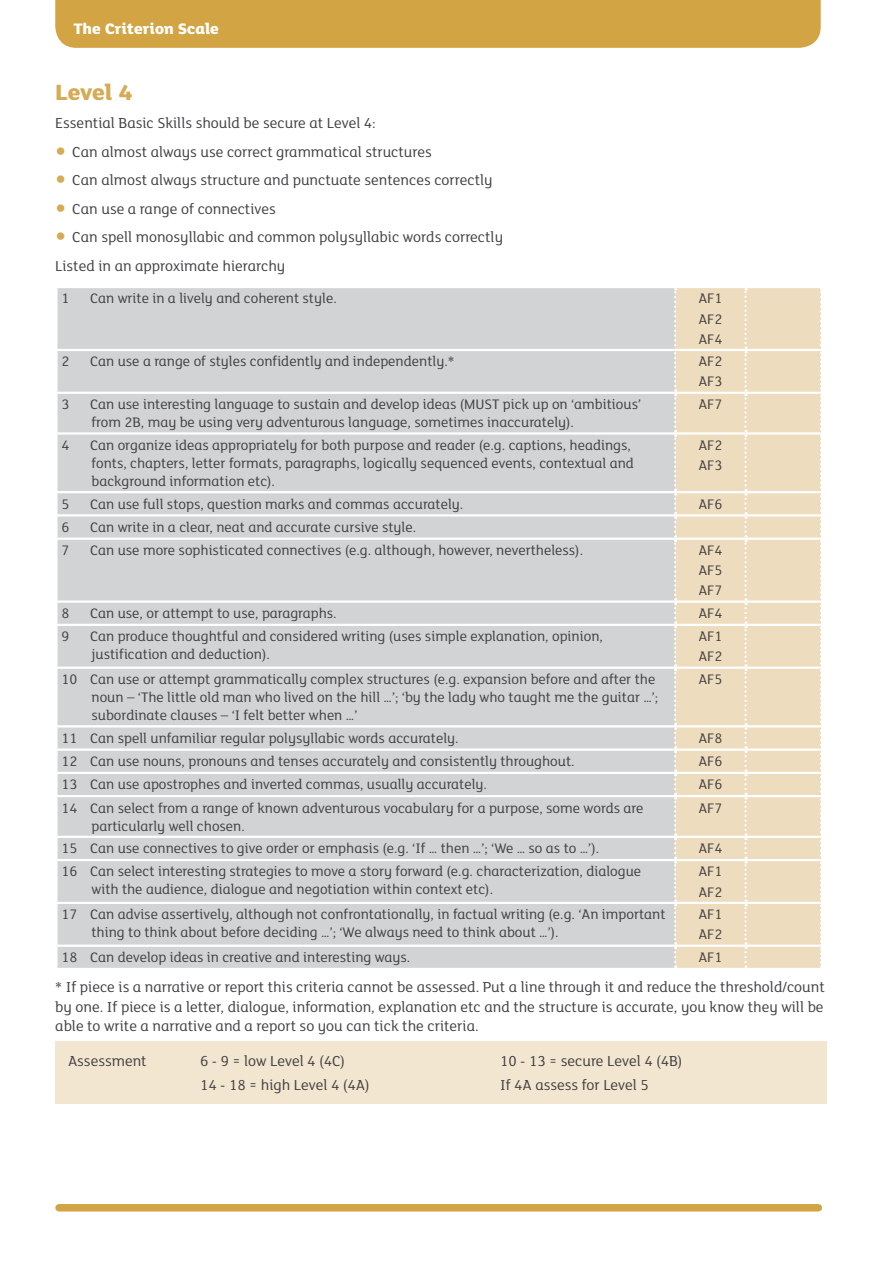
<style>
.page{position:relative;width:893px;height:1263px;background:#fff}
.page>*{position:absolute;margin:0;border:0;box-sizing:border-box;transform-origin:0 0}
.t1{font:800 24px "FS Lola Primary";letter-spacing:-.015em;color:#d5ab55}
.t2{font:800 16.5px "FS Lola Primary";color:#fff}
.t3{font:15.75px/19.5px "FS Lola Primary";color:#414042}
.t4{font:15px/20.1px "FS Lola Primary";color:#414042}
.s1{font-weight:800;font-size:28.5px;color:#d5ab55}
</style>
<div class="page">
<div style="left:58px;top:288px;width:616px;height:680px;background:#d1d3d4"></div>
<div style="left:676px;top:288px;width:144px;height:680px;background:#eddcbd"></div>
<hr style="left:55px;top:349px;width:619px;height:2px;background:#fff">
<hr style="left:676px;top:349px;width:69px;height:2px;background:#fff">
<hr style="left:745px;top:349px;width:75px;height:2px;background:#fff">
<svg style="left:674px;top:288px;width:2px;height:680px"></svg>
<svg style="left:820px;top:288px;width:1px;height:680px"></svg>
<hr style="left:55px;top:392px;width:620px;height:2px;background:#fff">
<hr style="left:675px;top:392px;width:70px;height:2px;background:#fff">
<hr style="left:745px;top:392px;width:75px;height:2px;background:#fff">
<hr style="left:55px;top:432px;width:620px;height:3px;background:#fff">
<hr style="left:675px;top:432px;width:70px;height:3px;background:#fff">
<hr style="left:745px;top:432px;width:75px;height:3px;background:#fff">
<hr style="left:55px;top:491px;width:620px;height:2px;background:#fff">
<hr style="left:675px;top:491px;width:70px;height:2px;background:#fff">
<hr style="left:745px;top:491px;width:75px;height:2px;background:#fff">
<hr style="left:55px;top:514px;width:620px;height:2px;background:#fff">
<hr style="left:675px;top:514px;width:70px;height:2px;background:#fff">
<hr style="left:745px;top:514px;width:75px;height:2px;background:#fff">
<hr style="left:55px;top:537px;width:620px;height:3px;background:#fff">
<hr style="left:675px;top:537px;width:70px;height:3px;background:#fff">
<hr style="left:745px;top:537px;width:75px;height:3px;background:#fff">
<hr style="left:55px;top:600px;width:620px;height:3px;background:#fff">
<hr style="left:675px;top:600px;width:70px;height:3px;background:#fff">
<hr style="left:745px;top:600px;width:75px;height:3px;background:#fff">
<hr style="left:55px;top:624px;width:620px;height:2px;background:#fff">
<hr style="left:675px;top:624px;width:70px;height:2px;background:#fff">
<hr style="left:745px;top:624px;width:75px;height:2px;background:#fff">
<hr style="left:55px;top:666px;width:620px;height:3px;background:#fff">
<hr style="left:675px;top:666px;width:70px;height:3px;background:#fff">
<hr style="left:745px;top:666px;width:75px;height:3px;background:#fff">
<hr style="left:55px;top:725px;width:620px;height:2px;background:#fff">
<hr style="left:675px;top:725px;width:70px;height:2px;background:#fff">
<hr style="left:745px;top:725px;width:75px;height:2px;background:#fff">
<hr style="left:55px;top:748px;width:620px;height:3px;background:#fff">
<hr style="left:675px;top:748px;width:70px;height:3px;background:#fff">
<hr style="left:745px;top:748px;width:75px;height:3px;background:#fff">
<hr style="left:55px;top:772px;width:620px;height:2px;background:#fff">
<hr style="left:675px;top:772px;width:70px;height:2px;background:#fff">
<hr style="left:745px;top:772px;width:75px;height:2px;background:#fff">
<hr style="left:55px;top:795px;width:620px;height:2px;background:#fff">
<hr style="left:675px;top:795px;width:70px;height:2px;background:#fff">
<hr style="left:745px;top:795px;width:75px;height:2px;background:#fff">
<hr style="left:55px;top:836px;width:620px;height:2px;background:#fff">
<hr style="left:675px;top:836px;width:70px;height:2px;background:#fff">
<hr style="left:745px;top:836px;width:75px;height:2px;background:#fff">
<hr style="left:55px;top:859px;width:620px;height:2px;background:#fff">
<hr style="left:675px;top:859px;width:70px;height:2px;background:#fff">
<hr style="left:745px;top:859px;width:75px;height:2px;background:#fff">
<hr style="left:55px;top:902px;width:620px;height:2px;background:#fff">
<hr style="left:675px;top:902px;width:70px;height:2px;background:#fff">
<hr style="left:745px;top:902px;width:75px;height:2px;background:#fff">
<hr style="left:55px;top:944px;width:620px;height:3px;background:#fff">
<hr style="left:675px;top:944px;width:70px;height:3px;background:#fff">
<hr style="left:745px;top:944px;width:75px;height:3px;background:#fff">
<svg style="left:744px;top:288px;width:3px;height:680px"></svg>
<div style="left:55px;top:1041px;width:772px;height:62px;background:#f2e6d0"></div>
<div style="left:59px;top:1204px;width:759px;height:7px;background:#d2a443"></div>
<div style="left:55px;top:0;width:766px;height:48px;background:#d2a443"></div>
<p class="t2" style="left:73px;top:17px;width:147px">The Criterion Scale</p>
<h1 class="t1" style="left:55px;top:75px;width:79px">Level 4</h1>
<p class="t3" style="left:55px;top:113px;width:322px">Essential Basic Skills should be secure at Level 4:</p>
<p class="t3" style="left:55px;top:141px;width:378px"><span class="s1">•</span> Can almost always use correct grammatical structures</p>
<p class="t3" style="left:55px;top:170px;width:439px"><span class="s1">•</span> Can almost always structure and punctuate sentences correctly</p>
<p class="t3" style="left:55px;top:198px;width:222px"><span class="s1">•</span> Can use a range of connectives</p>
<p class="t3" style="left:55px;top:222px;width:449px;line-height:28.5px"><span class="s1">•</span> Can spell monosyllabic and common polysyllabic words correctly<br>Listed in an approximate hierarchy</p>
<p class="t4" style="left:62px;top:288px;width:9px">1</p>
<p class="t4" style="left:90px;top:288px;width:248px">Can write in a lively and coherent style.</p>
<p class="t4" style="left:698px;top:288px;width:25px;text-align:justify">AF1<br>AF2<br>AF4</p>
<p class="t4" style="left:62px;top:351px;width:9px">2</p>
<p class="t4" style="left:90px;top:351px;width:366px">Can use a range of styles confidently and independently.*</p>
<p class="t4" style="left:698px;top:351px;width:25px">AF2<br>AF3</p>
<p class="t4" style="left:62px;top:394px;width:9px">3</p>
<p class="t4" style="left:90px;top:395px;width:553px;line-height:18px">Can use interesting language to sustain and develop ideas (MUST pick up on ‘ambitious’ from 2B, may be using very adventurous language, sometimes inaccurately).</p>
<p class="t4" style="left:698px;top:394px;width:25px">AF7</p>
<p class="t4" style="left:62px;top:434px;width:9px">4</p>
<p class="t4" style="left:90px;top:435px;width:545px;line-height:18px">Can organize ideas appropriately for both purpose and reader (e.g. captions, headings, fonts, chapters, letter formats, paragraphs, logically sequenced events, contextual and background information etc).</p>
<p class="t4" style="left:698px;top:434px;width:25px">AF2<br>AF3</p>
<p class="t4" style="left:62px;top:493px;width:9px">5</p>
<p class="t4" style="left:90px;top:493px;width:375px">Can use full stops, question marks and commas accurately.</p>
<p class="t4" style="left:698px;top:493px;width:25px">AF6</p>
<p class="t4" style="left:62px;top:516px;width:9px">6</p>
<p class="t4" style="left:90px;top:516px;width:328px">Can write in a clear, neat and accurate cursive style.</p>
<p class="t4" style="left:62px;top:539px;width:9px">7</p>
<p class="t4" style="left:90px;top:539px;width:495px">Can use more sophisticated connectives (e.g. although, however, nevertheless).</p>
<p class="t4" style="left:698px;top:539px;width:25px;text-align:justify">AF4<br>AF5<br>AF7</p>
<p class="t4" style="left:62px;top:602px;width:9px">8</p>
<p class="t4" style="left:90px;top:602px;width:248px">Can use, or attempt to use, paragraphs.</p>
<p class="t4" style="left:698px;top:602px;width:25px">AF4</p>
<p class="t4" style="left:62px;top:626px;width:9px">9</p>
<p class="t4" style="left:90px;top:627px;width:514px;line-height:18px">Can produce thoughtful and considered writing (uses simple explanation, opinion, justification and deduction).</p>
<p class="t4" style="left:698px;top:626px;width:25px">AF1<br>AF2</p>
<p class="t4" style="left:92px;top:669px;width:568px;line-height:18px;text-indent:-30px">10 Can use or attempt grammatically complex structures (e.g. expansion before and after the noun – ‘The little old man who lived on the hill …’; ‘by the lady who taught me the guitar …’; subordinate clauses – ‘I felt better when …’</p>
<p class="t4" style="left:698px;top:668px;width:25px">AF5</p>
<p class="t4" style="left:62px;top:727px;width:399px">11 Can spell unfamiliar regular polysyllabic words accurately.</p>
<p class="t4" style="left:698px;top:727px;width:25px">AF8</p>
<p class="t4" style="left:62px;top:750px;width:515px">12 Can use nouns, pronouns and tenses accurately and consistently throughout.</p>
<p class="t4" style="left:698px;top:750px;width:25px">AF6</p>
<p class="t4" style="left:62px;top:774px;width:427px">13 Can use apostrophes and inverted commas, usually accurately.</p>
<p class="t4" style="left:698px;top:774px;width:25px">AF6</p>
<p class="t4" style="left:92px;top:798px;width:554px;line-height:18px;text-indent:-30px">14 Can select from a range of known adventurous vocabulary for a purpose, some words are particularly well chosen.</p>
<p class="t4" style="left:698px;top:797px;width:25px">AF7</p>
<p class="t4" style="left:62px;top:838px;width:539px">15 Can use connectives to give order or emphasis (e.g. ‘If … then …’; ‘We … so as to …’).</p>
<p class="t4" style="left:698px;top:838px;width:25px">AF4</p>
<p class="t4" style="left:92px;top:862px;width:551px;line-height:18px;text-indent:-30px">16 Can select interesting strategies to move a story forward (e.g. characterization, dialogue with the audience, dialogue and negotiation within context etc).</p>
<p class="t4" style="left:698px;top:861px;width:25px">AF1<br>AF2</p>
<p class="t4" style="left:92px;top:905px;width:575px;line-height:18px;text-indent:-30px">17 Can advise assertively, although not confrontationally, in factual writing (e.g. ‘An important thing to think about before deciding …’; ‘We always need to think about …’).</p>
<p class="t4" style="left:698px;top:904px;width:25px">AF1<br>AF2</p>
<p class="t4" style="left:62px;top:946px;width:350px">18 Can develop ideas in creative and interesting ways.</p>
<p class="t4" style="left:698px;top:946px;width:25px">AF1</p>
<p class="t3" style="left:55px;top:976px;width:771px;text-align:justify">* If piece is a narrative or report this criteria cannot be assessed. Put a line through it and reduce the threshold/count by one. If piece is a letter, dialogue, information, explanation etc and the structure is accurate, you know they will be able to write a narrative and a report so you can tick the criteria.</p>
<p class="t3" style="left:68px;top:1050px;width:80px">Assessment</p>
<p class="t3" style="left:200px;top:1050px;width:147px">6 - 9 = low Level 4 (4C)</p>
<p class="t3" style="left:500px;top:1050px;width:184px">10 - 13 = secure Level 4 (4B)</p>
<p class="t3" style="left:200px;top:1074px;width:171px">14 - 18 = high Level 4 (4A)</p>
<p class="t3" style="left:500px;top:1074px;width:150px">If 4A assess for Level 5</p>
</div>
